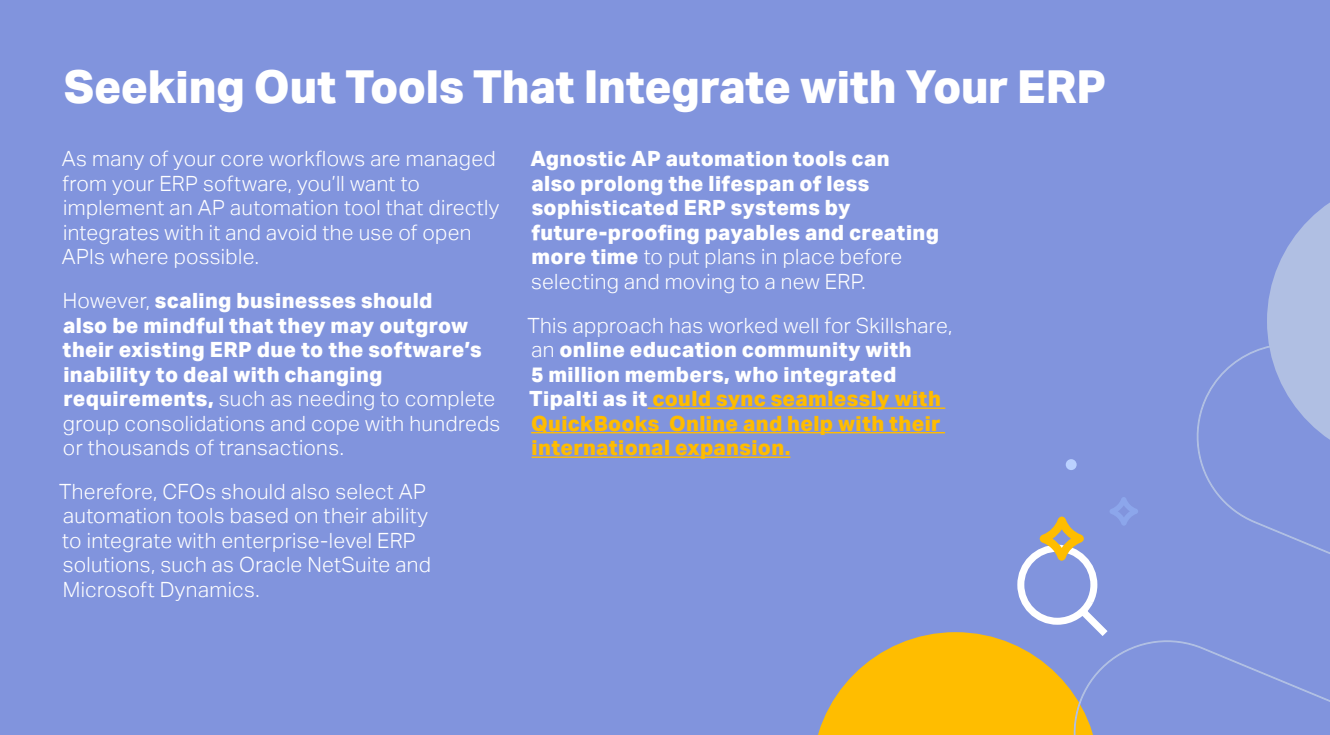
<style>
.page{position:relative;width:1330px;height:735px;background:#8194dd}
.page>*{position:absolute;margin:0;border:0;box-sizing:border-box;transform-origin:0 0}
.t1{font:800 45.5px "Aktiv Grotesk";letter-spacing:-.005em;color:#fff}
.Body{font:800 21px/24.5px "Aktiv Grotesk";letter-spacing:.02em;color:#fff}
.Body-2{font:300 21px/24.5px "Aktiv Grotesk";letter-spacing:.015em;color:#fff}
.Body-3{font:800 21px/24.5px "Aktiv Grotesk";letter-spacing:.02em;color:#ffbc00}
.s1{font-weight:300}
.s2{color:#fff}
</style>
<div class="page">
<hr style="left:648px;top:407px;width:297px;height:2px;background:#ffbc00">
<hr style="left:531px;top:432px;width:414px;height:1px;background:#ffbc00">
<hr style="left:532px;top:456px;width:258px;height:2px;background:#ffbc00">
<svg style="left:1267px;top:203px;width:63px;height:127px"></svg>
<svg style="left:1067px;top:330px;width:263px;height:372px"></svg>
<svg style="left:818px;top:497px;width:320px;height:238px"></svg>
<div style="left:1066px;top:459px;width:11px;height:11px;background:#bad1ff;border-radius:50%"></div>
<p class="t1" style="left:64px;top:61px;width:1044px">Seeking Out Tools That Integrate with Your ERP</p>
<p class="Body-2" style="left:62px;top:147px;width:439px">As many of your core workflows are managed from your ERP software, you l l’ want to implement an AP automation tool that directly integrates with it and avoid the use of open APIs where possible.</p>
<p class="Body" style="left:63px;top:289px;width:439px"><span class="s1">However,</span> scaling businesses should<br>also be mindful that they may outgrow their existing ERP due to the software s’ inability to deal with changing requirements, <span class="s1">such as needing to complete group consolidations and cope with hundreds or thousands of transactions.</span></p>
<p class="Body-2" style="left:59px;top:479px;width:374px">Therefore, CFOs should also select AP automation tools based on their ability to integrate with enterprise-level ERP solutions, such as Oracle NetSuite and Microsoft Dynamics.</p>
<p class="Body" style="left:530px;top:147px;width:410px">Agnostic AP automation tools can also prolong the lifespan of less sophisticated ERP systems by future-proofing payables and creating more time <span class="s1">to put plans in place before selecting and moving to a new ERP.</span></p>
<p class="Body-2" style="left:527px;top:313px;width:426px">This approach has worked well for Skillshare,</p>
<p class="Body" style="left:531px;top:338px;width:382px"><span class="s1">an</span> online education community with</p>
<p class="Body" style="left:531px;top:362px;width:367px">5 million members, who integrated</p>
<p class="Body-3" style="left:529px;top:387px;width:413px"><span class="s2">Tipalti as it</span> could sync seamlessly with</p>
<p class="Body-3" style="left:669px;top:411px;width:273px">Online and help with their</p>
<p class="Body-3" style="left:531px;top:411px;width:261px">QuickBooks international expansion.</p>
</div>
